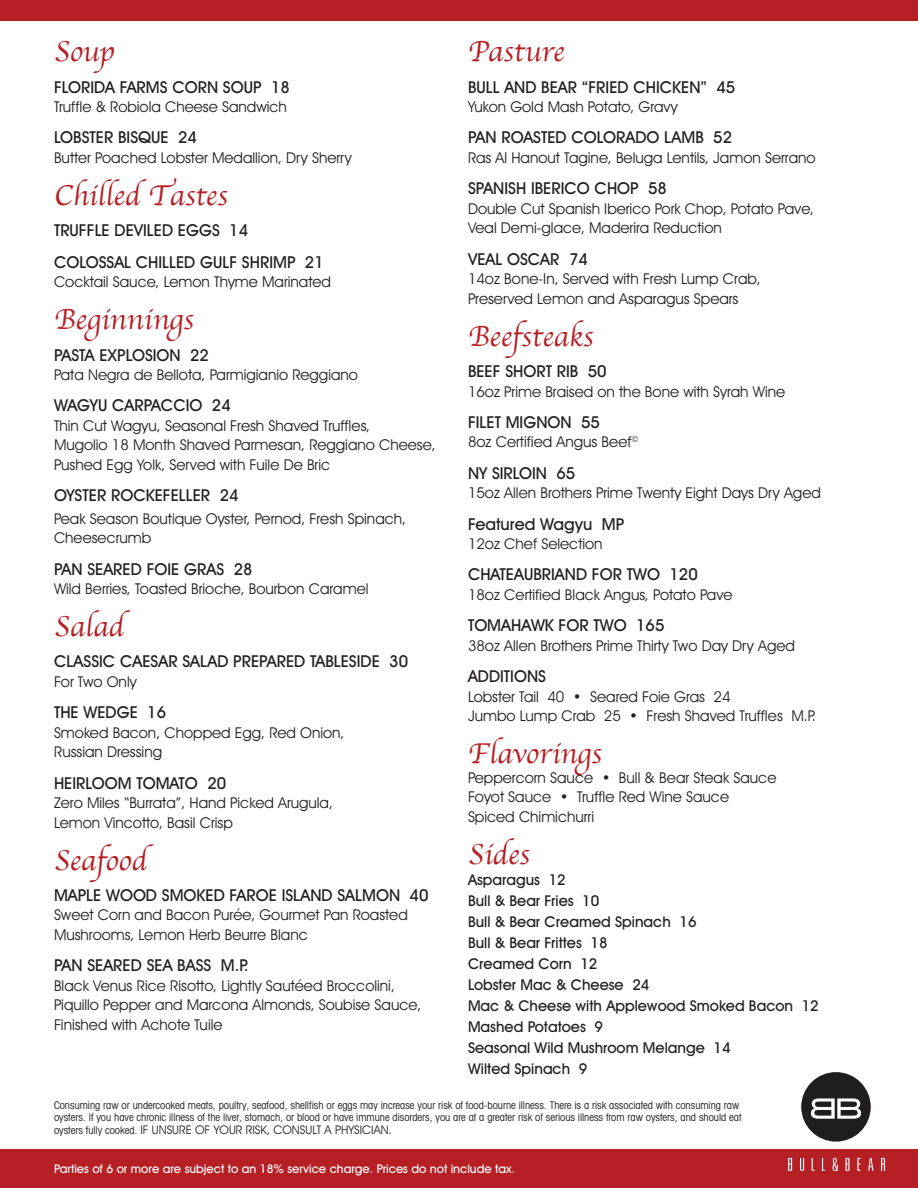
<style>
.page{position:relative;width:918px;height:1188px;background:#fff}
.page>*{position:absolute;margin:0;border:0;box-sizing:border-box;transform-origin:0 0}
.t1{font:30px "Apple Chancery";color:#b62024}
.t2{font:500 16.5px/31.3px "Avant Garde IT Cby BT";color:#231f20}
.t3{font:15px/19.5px "Avant Garde IT Cby BT";color:#231f20}
.t4{font:500 15px/21px "Avant Garde IT Cby BT";color:#231f20}
.t5{font:500 12px "Avant Garde IT Cby BT";color:#fff}
.t6{font:12px "Avant Garde IT Cby BT";color:#231f20}
.t7{font:condensed 10.5px/12.6px "Avant Garde IT Cby BT";color:#231f20}
.s1{font-stretch:condensed;font-size:10.5px}
</style>
<div class="page">
<div style="left:0;top:0;width:918px;height:20px;background:#b62024"></div>
<div style="left:0;top:1149px;width:918px;height:39px;background:#b62024"></div>
<div style="left:801px;top:1072px;width:70px;height:70px;background:#201d1e;border-radius:50%"></div>
<svg style="left:811px;top:1098px;width:50px;height:21px"></svg>
<svg style="left:788px;top:1158px;width:4px;height:13px"></svg>
<svg style="left:800px;top:1158px;width:4px;height:13px"></svg>
<svg style="left:812px;top:1158px;width:3px;height:13px"></svg>
<svg style="left:822px;top:1158px;width:3px;height:13px"></svg>
<svg style="left:833px;top:1158px;width:5px;height:13px"></svg>
<svg style="left:846px;top:1158px;width:4px;height:13px"></svg>
<svg style="left:857px;top:1158px;width:3px;height:13px"></svg>
<svg style="left:868px;top:1158px;width:5px;height:13px"></svg>
<svg style="left:881px;top:1158px;width:4px;height:13px"></svg>
<h1 class="t1" style="left:54px;top:28px;width:62px">Soup</h1>
<p class="t2" style="left:54px;top:71px;width:237px">FLORIDA FARMS CORN SOUP 18</p>
<p class="t3" style="left:54px;top:97px;width:234px">Truffle &amp; Robiola Cheese Sandwich</p>
<p class="t2" style="left:54px;top:122px;width:145px">LOBSTER BISQUE 24</p>
<p class="t3" style="left:54px;top:148px;width:299px">Butter Poached Lobster Medallion, Dry Sherry</p>
<h1 class="t1" style="left:54px;top:171px;width:175px">Chilled Tastes</h1>
<p class="t2" style="left:54px;top:215px;width:271px">TRUFFLE DEVILED EGGS 14<br>COLOSSAL CHILLED GULF SHRIMP 21</p>
<p class="t3" style="left:54px;top:272px;width:279px">Cocktail Sauce, Lemon Thyme Marinated</p>
<h1 class="t1" style="left:54px;top:296px;width:141px">Beginnings</h1>
<p class="t2" style="left:54px;top:339px;width:157px">PASTA EXPLOSION 22</p>
<p class="t3" style="left:54px;top:365px;width:305px">Pata Negra de Bellota, Parmigianio Reggiano</p>
<p class="t2" style="left:54px;top:390px;width:178px">WAGYU CARPACCIO 24</p>
<p class="t3" style="left:54px;top:416px;width:383px">Thin Cut Wagyu, Seasonal Fresh Shaved Truffles,<br>Mugolio 18 Month Shaved Parmesan, Reggiano Cheese,<br>Pushed Egg Yolk, Served with Fuile De Bric</p>
<p class="t2" style="left:54px;top:480px;width:186px">OYSTER ROCKEFELLER 24</p>
<p class="t3" style="left:54px;top:509px;width:354px">Peak Season Boutique Oyster, Pernod, Fresh Spinach,<br>Cheesecrumb</p>
<p class="t2" style="left:54px;top:553px;width:200px">PAN SEARED FOIE GRAS 28</p>
<p class="t3" style="left:54px;top:579px;width:316px">Wild Berries, Toasted Brioche, Bourbon Caramel</p>
<h1 class="t1" style="left:54px;top:603px;width:71px">Salad</h1>
<p class="t2" style="left:54px;top:646px;width:356px">CLASSIC CAESAR SALAD PREPARED TABLESIDE 30</p>
<p class="t3" style="left:54px;top:672px;width:84px">For Two Only</p>
<p class="t2" style="left:54px;top:697px;width:114px">THE WEDGE 16</p>
<p class="t3" style="left:54px;top:723px;width:292px">Smoked Bacon, Chopped Egg, Red Onion,<br>Russian Dressing</p>
<p class="t2" style="left:54px;top:767px;width:174px">HEIRLOOM TOMATO 20</p>
<p class="t3" style="left:54px;top:793px;width:281px">Zero Miles “Burrata”, Hand Picked Arugula,<br>Lemon Vincotto, Basil Crisp</p>
<h1 class="t1" style="left:54px;top:836px;width:94px">Seafood</h1>
<p class="t2" style="left:54px;top:879px;width:376px">MAPLE WOOD SMOKED FAROE ISLAND SALMON 40</p>
<p class="t3" style="left:54px;top:905px;width:355px">Sweet Corn and Bacon Purée, Gourmet Pan Roasted<br>Mushrooms, Lemon Herb Beurre Blanc</p>
<p class="t2" style="left:54px;top:950px;width:196px">PAN SEARED SEA BASS M.P.</p>
<p class="t3" style="left:54px;top:976px;width:369px">Black Venus Rice Risotto, Lightly Sautéed Broccolini,<br>Piquillo Pepper and Marcona Almonds, Soubise Sauce,<br>Finished with Achote Tuile</p>
<h1 class="t1" style="left:468px;top:28px;width:98px">Pasture</h1>
<p class="t2" style="left:468px;top:71px;width:269px">BULL AND BEAR “FRIED CHICKEN” 45</p>
<p class="t3" style="left:468px;top:97px;width:211px">Yukon Gold Mash Potato, Gravy</p>
<p class="t2" style="left:468px;top:122px;width:266px">PAN ROASTED COLORADO LAMB 52</p>
<p class="t3" style="left:468px;top:148px;width:349px">Ras Al Hanout Tagine, Beluga Lentils, Jamon Serrano</p>
<p class="t2" style="left:468px;top:173px;width:201px">SPANISH IBERICO CHOP 58</p>
<p class="t3" style="left:468px;top:199px;width:348px">Double Cut Spanish Iberico Pork Chop, Potato Pave,<br>Veal Demi-glace, Maderira Reduction</p>
<p class="t2" style="left:468px;top:243px;width:121px">VEAL OSCAR 74</p>
<p class="t3" style="left:468px;top:269px;width:294px">14oz Bone-In, Served with Fresh Lump Crab,<br>Preserved Lemon and Asparagus Spears</p>
<h1 class="t1" style="left:468px;top:312px;width:127px">Beefsteaks</h1>
<p class="t2" style="left:468px;top:355px;width:140px">BEEF SHORT RIB 50</p>
<p class="t3" style="left:468px;top:381px;width:319px">16oz Prime Braised on the Bone with Syrah Wine</p>
<p class="t2" style="left:468px;top:406px;width:133px">FILET MIGNON 55</p>
<p class="t3" style="left:468px;top:432px;width:172px">8oz Certified Angus Beef<sup>©</sup></p>
<p class="t2" style="left:468px;top:457px;width:109px">NY SIRLOIN 65</p>
<p class="t3" style="left:468px;top:483px;width:354px">15oz Allen Brothers Prime Twenty Eight Days Dry Aged</p>
<p class="t2" style="left:468px;top:508px;width:158px">Featured Wagyu MP</p>
<p class="t3" style="left:468px;top:534px;width:136px">12oz Chef Selection</p>
<p class="t2" style="left:468px;top:559px;width:231px">CHATEAUBRIAND FOR TWO 120</p>
<p class="t3" style="left:468px;top:585px;width:266px">18oz Certified Black Angus, Potato Pave</p>
<p class="t2" style="left:468px;top:610px;width:198px">TOMAHAWK FOR TWO 165</p>
<p class="t3" style="left:468px;top:636px;width:328px">38oz Allen Brothers Prime Thirty Two Day Dry Aged</p>
<p class="t2" style="left:468px;top:660px;width:80px">ADDITIONS</p>
<p class="t3" style="left:468px;top:686px;width:350px">Lobster Tail 40 • Seared Foie Gras 24<br>Jumbo Lump Crab 25 • Fresh Shaved Truffles M.P.</p>
<h1 class="t1" style="left:468px;top:730px;width:135px">Flavorings</h1>
<p class="t3" style="left:468px;top:767px;width:310px">Peppercorn Sauce • Bull &amp; Bear Steak Sauce<br>Foyot Sauce • Truffle Red Wine Sauce<br>Spiced Chimichurri</p>
<h1 class="t1" style="left:468px;top:830px;width:63px">Sides</h1>
<p class="t4" style="left:468px;top:869px;width:352px">Asparagus 12<br>Bull &amp; Bear Fries 10<br>Bull &amp; Bear Creamed Spinach 16<br>Bull &amp; Bear Frittes 18<br>Creamed Corn 12<br>Lobster Mac &amp; Cheese 24<br>Mac &amp; Cheese with Applewood Smoked Bacon 12<br>Mashed Potatoes 9<br>Seasonal Wild Mushroom Melange 14<br>Wilted Spinach 9</p>
<p class="t7" style="left:54px;top:1099px;width:689px">Consuming raw or undercooked meats, poultry, seafood, shellfish or eggs may increase your risk of food-bourne illness. There is a risk associated with consuming raw oysters. If you have chronic illness of the liver, stomach, or blood or have immune disorders, you are at a greater risk of serious illness from raw oysters, and should eat</p>
<p class="t6" style="left:54px;top:1122px;width:339px"><span class="s1">oysters fully cooked.</span> IF UNSURE OF YOUR RISK, CONSULT A PHYSICIAN.</p>
<p class="t5" style="left:54px;top:1161px;width:463px">Parties of 6 or more are subject to an 18% service charge. Prices do not include tax.</p>
</div>
